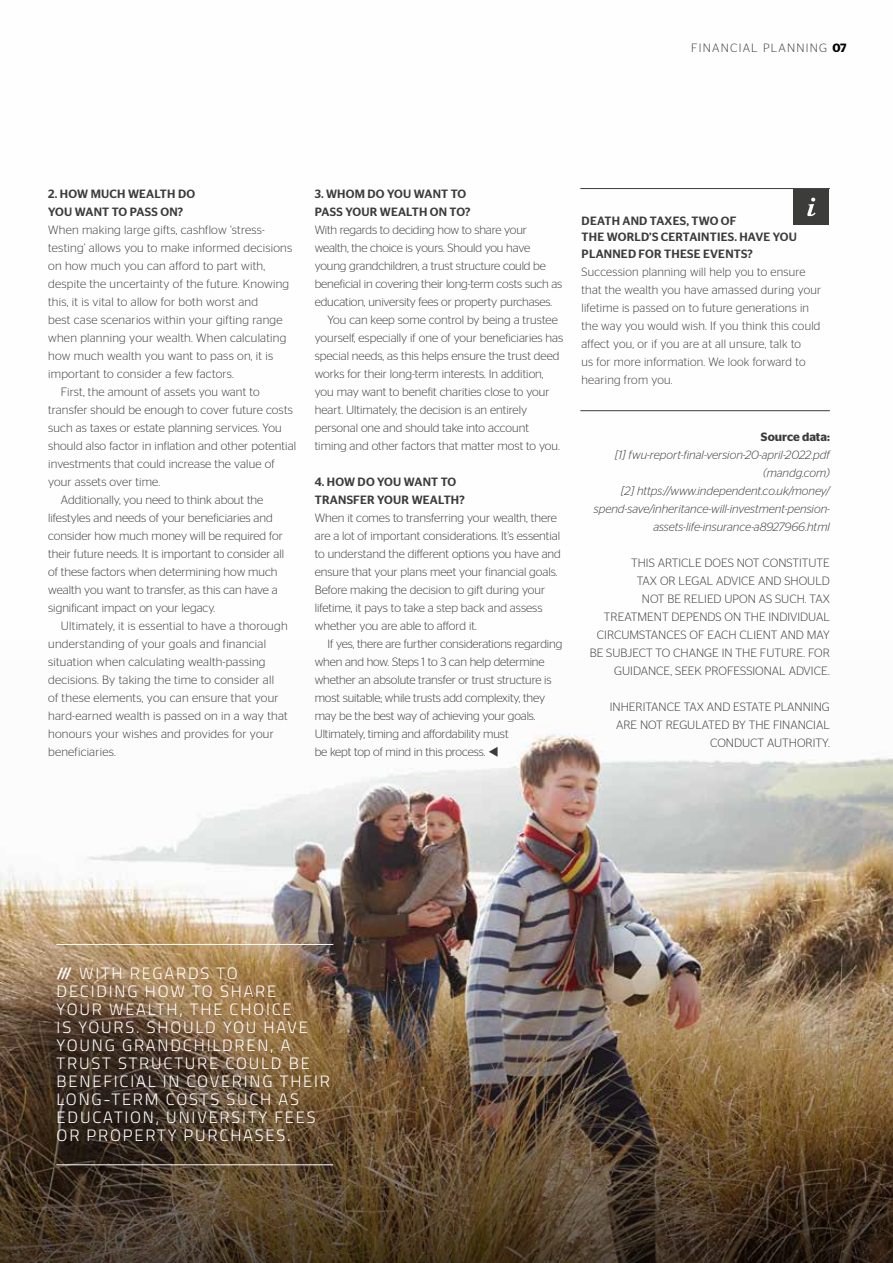
<style>
.page{position:relative;width:893px;height:1263px;background:#fff}
.page>*{position:absolute;margin:0;border:0;box-sizing:border-box;transform-origin:0 0}
.t1{font:300 16.5px/18px "Titillium";letter-spacing:.11em;color:#fff}
.t2{font:300 12px/18px "Stag Sans";color:#3c3c3b}
.t3{font:300 12px/18px "Stag Sans";letter-spacing:.02em;color:#3c3c3b}
.t4{font:italic 300 12px/18px "Stag Sans";color:#3c3c3b;text-align:right}
.t5{font:500 12px/18px "Stag Sans";letter-spacing:.02em;color:#3c3c3b}
.t6{font:300 12px "Stag Sans";letter-spacing:.1em;color:#3c3c3b}
.t7{font:600 12px "Stag Sans";color:#3c3c3b}
.s1{font-weight:600;color:#000}
.s2{font-weight:600}
</style>
<div class="page">
<img style="left:0;top:733px;width:893px;height:198px">
<div style="left:793px;top:189px;width:36px;height:36px;background:#3c3c3b"></div>
<svg style="left:807px;top:198px;width:9px;height:18px"></svg>
<hr style="left:581px;top:188px;width:248px;height:1px;background:#3c3c3b">
<hr style="left:581px;top:410px;width:248px;height:1px;background:#3c3c3b">
<img style="left:0;top:931px;width:893px;height:332px">
<hr style="left:57px;top:1164px;width:276px;height:1px;background:#fff">
<hr style="left:57px;top:944px;width:276px;height:1px;background:#fff">
<p class="t6" style="left:691px;top:41px;width:157px">FINANCIAL PLANNING <span class="s1">07</span></p>
<p class="t5" style="left:48px;top:185px;width:148px">2. HOW MUCH WEALTH DO<br>YOU WANT TO PASS ON?</p>
<p class="t3" style="left:48px;top:221px;width:218px">When making large gifts, cashflow ‘stress-</p>
<p class="t3" style="left:48px;top:239px;width:246px">testing’ allows you to make informed decisions</p>
<p class="t3" style="left:48px;top:257px;width:218px">on how much you can afford to part with,</p>
<p class="t3" style="left:48px;top:275px;width:243px">despite the uncertainty of the future. Knowing</p>
<p class="t3" style="left:48px;top:293px;width:211px">this, it is vital to allow for both worst and</p>
<p class="t3" style="left:48px;top:311px;width:236px">best case scenarios within your gifting range</p>
<p class="t3" style="left:48px;top:329px;width:240px">when planning your wealth. When calculating</p>
<p class="t3" style="left:48px;top:347px;width:227px">how much wealth you want to pass on, it is</p>
<p class="t3" style="left:48px;top:365px;width:187px">important to consider a few factors.</p>
<p class="t2" style="left:61px;top:383px;width:200px">First, the amount of assets you want to</p>
<p class="t2" style="left:48px;top:401px;width:246px">transfer should be enough to cover future costs</p>
<p class="t2" style="left:48px;top:419px;width:235px">such as taxes or estate planning services. You</p>
<p class="t2" style="left:48px;top:437px;width:249px">should also factor in inflation and other potential</p>
<p class="t2" style="left:48px;top:455px;width:228px">investments that could increase the value of</p>
<p class="t2" style="left:48px;top:473px;width:114px">your assets over time.</p>
<p class="t2" style="left:61px;top:491px;width:204px">Additionally, you need to think about the</p>
<p class="t2" style="left:48px;top:509px;width:226px">lifestyles and needs of your beneficiaries and</p>
<p class="t2" style="left:48px;top:527px;width:236px">consider how much money will be required for</p>
<p class="t2" style="left:48px;top:545px;width:237px">their future needs. It is important to consider all</p>
<p class="t2" style="left:48px;top:563px;width:231px">of these factors when determining how much</p>
<p class="t2" style="left:48px;top:581px;width:231px">wealth you want to transfer, as this can have a</p>
<p class="t2" style="left:48px;top:599px;width:169px">significant impact on your legacy.</p>
<p class="t3" style="left:61px;top:617px;width:228px">Ultimately, it is essential to have a thorough</p>
<p class="t3" style="left:48px;top:635px;width:219px">understanding of your goals and financial</p>
<p class="t3" style="left:48px;top:653px;width:219px">situation when calculating wealth-passing</p>
<p class="t3" style="left:48px;top:671px;width:227px">decisions. By taking the time to consider all</p>
<p class="t3" style="left:48px;top:689px;width:232px">of these elements, you can ensure that your</p>
<p class="t3" style="left:48px;top:707px;width:241px">hard-earned wealth is passed on in a way that</p>
<p class="t3" style="left:48px;top:725px;width:227px">honours your wishes and provides for your</p>
<p class="t3" style="left:48px;top:743px;width:69px">beneficiaries.</p>
<p class="t5" style="left:315px;top:185px;width:157px">3. WHOM DO YOU WANT TO<br>PASS YOUR WEALTH ON TO?</p>
<p class="t2" style="left:315px;top:221px;width:214px">With regards to deciding how to share your</p>
<p class="t2" style="left:315px;top:239px;width:217px">wealth, the choice is yours. Should you have</p>
<p class="t2" style="left:315px;top:257px;width:233px">young grandchildren, a trust structure could be</p>
<p class="t2" style="left:315px;top:275px;width:249px">beneficial in covering their long-term costs such as</p>
<p class="t2" style="left:315px;top:293px;width:239px">education, university fees or property purchases.</p>
<p class="t2" style="left:327px;top:311px;width:232px">You can keep some control by being a trustee</p>
<p class="t2" style="left:315px;top:329px;width:250px">yourself, especially if one of your beneficiaries has</p>
<p class="t2" style="left:315px;top:347px;width:246px">special needs, as this helps ensure the trust deed</p>
<p class="t2" style="left:315px;top:365px;width:230px">works for their long-term interests. In addition,</p>
<p class="t2" style="left:315px;top:383px;width:236px">you may want to benefit charities close to your</p>
<p class="t2" style="left:315px;top:401px;width:214px">heart. Ultimately, the decision is an entirely</p>
<p class="t2" style="left:315px;top:419px;width:216px">personal one and should take into account</p>
<p class="t2" style="left:315px;top:437px;width:247px">timing and other factors that matter most to you.</p>
<p class="t5" style="left:315px;top:473px;width:151px">4. HOW DO YOU WANT TO<br>TRANSFER YOUR WEALTH?</p>
<p class="t2" style="left:315px;top:509px;width:248px">When it comes to transferring your wealth, there are a lot of important considerations. It’s essential to understand the different options you have and ensure that your plans meet your financial goals.<br>Before making the decision to gift during your lifetime, it pays to take a step back and assess whether you are able to afford it.</p>
<p class="t2" style="left:315px;top:635px;width:249px;text-indent:13px">If yes, there are further considerations regarding when and how. Steps 1 to 3 can help determine whether an absolute transfer or trust structure is most suitable; while trusts add complexity, they may be the best way of achieving your goals.<br>Ultimately, timing and affordability must<br>be kept top of mind in this process. ▼</p>
<p class="t5" style="left:582px;top:212px;width:217px;line-height:16.5px">DEATH AND TAXES, TWO OF<br>THE WORLD’S CERTAINTIES. HAVE YOU<br>PLANNED FOR THESE EVENTS?</p>
<p class="t3" style="left:581px;top:263px;width:241px">Succession planning will help you to ensure that the wealth you have amassed during your lifetime is passed on to future generations in the way you would wish. If you think this could affect you, or if you are at all unsure, talk to<br>us for more information. We look forward to hearing from you.</p>
<p class="t7" style="left:761px;top:430px;width:70px">Source data:</p>
<p class="t4" style="left:594px;top:446px;width:238px">[1] fwu-report-final-version-20-april-2022.pdf (mandg.com)<br>[2] https://www.independent.co.uk/money/ spend-save/inheritance-will-investment-pension&shy;assets-life-insurance-a8927966.html</p>
<p class="t2" style="left:590px;top:554px;width:242px;text-align:right">THIS ARTICLE DOES NOT CONSTITUTE<br>TAX OR LEGAL ADVICE AND SHOULD<br>NOT BE RELIED UPON AS SUCH. TAX TREATMENT DEPENDS ON THE INDIVIDUAL CIRCUMSTANCES OF EACH CLIENT AND MAY BE SUBJECT TO CHANGE IN THE FUTURE. FOR GUIDANCE, SEEK PROFESSIONAL ADVICE.</p>
<p class="t2" style="left:610px;top:698px;width:221px;text-align:right">INHERITANCE TAX AND ESTATE PLANNING<br>ARE NOT REGULATED BY THE FINANCIAL<br>CONDUCT AUTHORITY.</p>
<p class="t1" style="left:57px;top:963px;width:275px"><span class="s2">///</span> WITH REGARDS TO<br>DECIDING HOW TO SHARE<br>YOUR WEALTH, THE CHOICE<br>IS YOURS. SHOULD YOU HAVE<br>YOUNG GRANDCHILDREN, A<br>TRUST STRUCTURE COULD BE<br>BENEFICIAL IN COVERING THEIR<br>LONG-TERM COSTS SUCH AS<br>EDUCATION, UNIVERSITY FEES<br>OR PROPERTY PURCHASES.</p>
</div>
